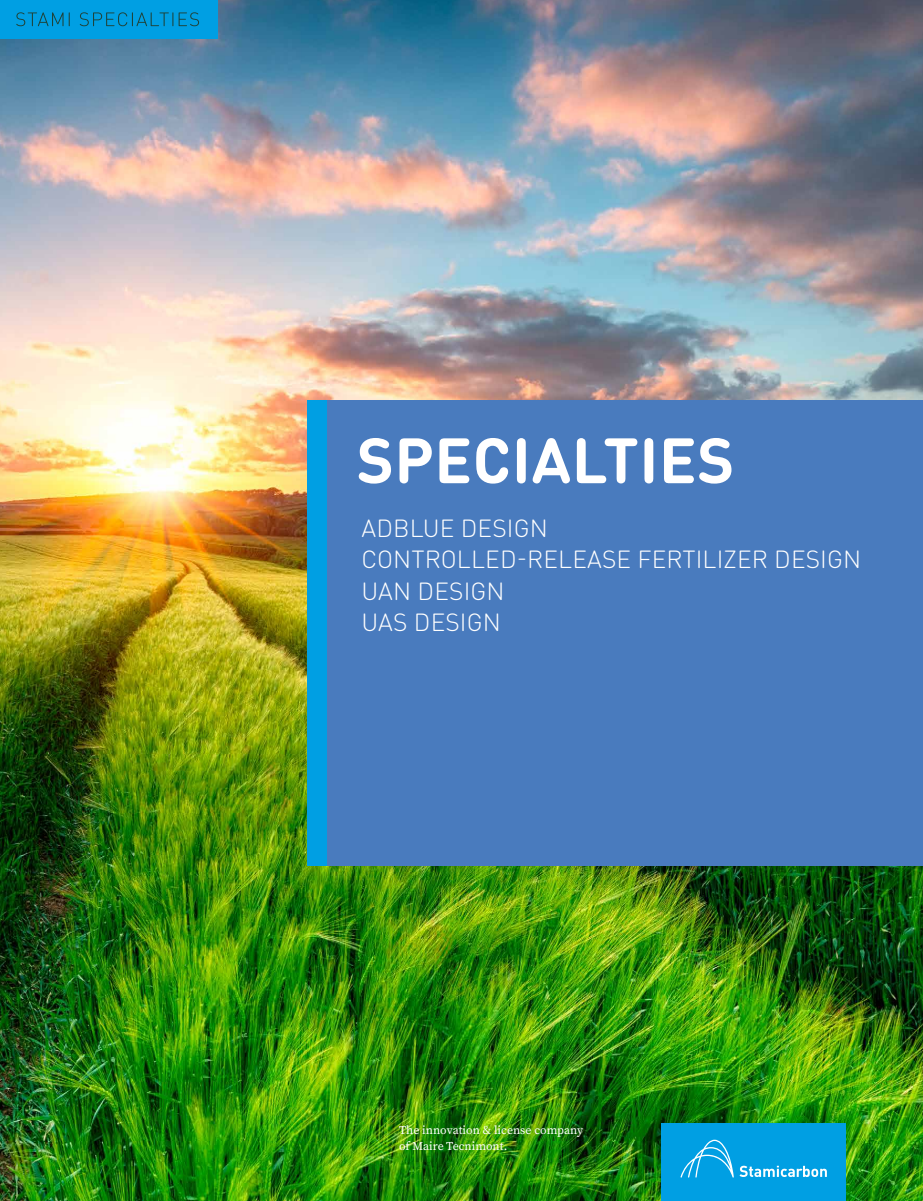
<style>
.page{position:relative;width:923px;height:1201px;background:#fff}
.page>*{position:absolute;margin:0;border:0;box-sizing:border-box;transform-origin:0 0}
.t1{font:700 63px "DIN Round Pro";letter-spacing:.005em;color:#fff}
.t2{font:300 24.5px/31.5px "DIN Round Pro";letter-spacing:.005em;color:#fff}
.t3{font:11.9px/15.9px "Source Serif Pro";color:#fff}
</style>
<div class="page">
<img style="left:0;top:0;width:923px;height:1200px">
<div style="left:308px;top:400px;width:615px;height:466px;background:#497bbe"></div>
<div style="left:308px;top:400px;width:19px;height:466px;background:#009fe3"></div>
<div style="left:661px;top:1123px;width:185px;height:77px;background:#009fe3"></div>
<svg style="left:680px;top:1139px;width:147px;height:38px"></svg>
<div style="left:0;top:0;width:217px;height:39px;background:#009fe3"></div>
<svg style="left:16px;top:12px;width:54px;height:14px"></svg>
<svg style="left:80px;top:12px;width:93px;height:14px"></svg>
<svg style="left:179px;top:12px;width:20px;height:14px"></svg>
<h1 class="t1" style="left:357px;top:416px;width:379px">SPECIALTIES</h1>
<p class="t2" style="left:361px;top:511px;width:501px">ADBLUE DESIGN<br>CONTROLLED-RELEASE FERTILIZER DESIGN<br>UAN DESIGN<br>UAS DESIGN</p>
<p class="t3" style="left:399px;top:1122px;width:186px">The innovation &amp; license company of Maire Tecnimont.</p>
</div>
